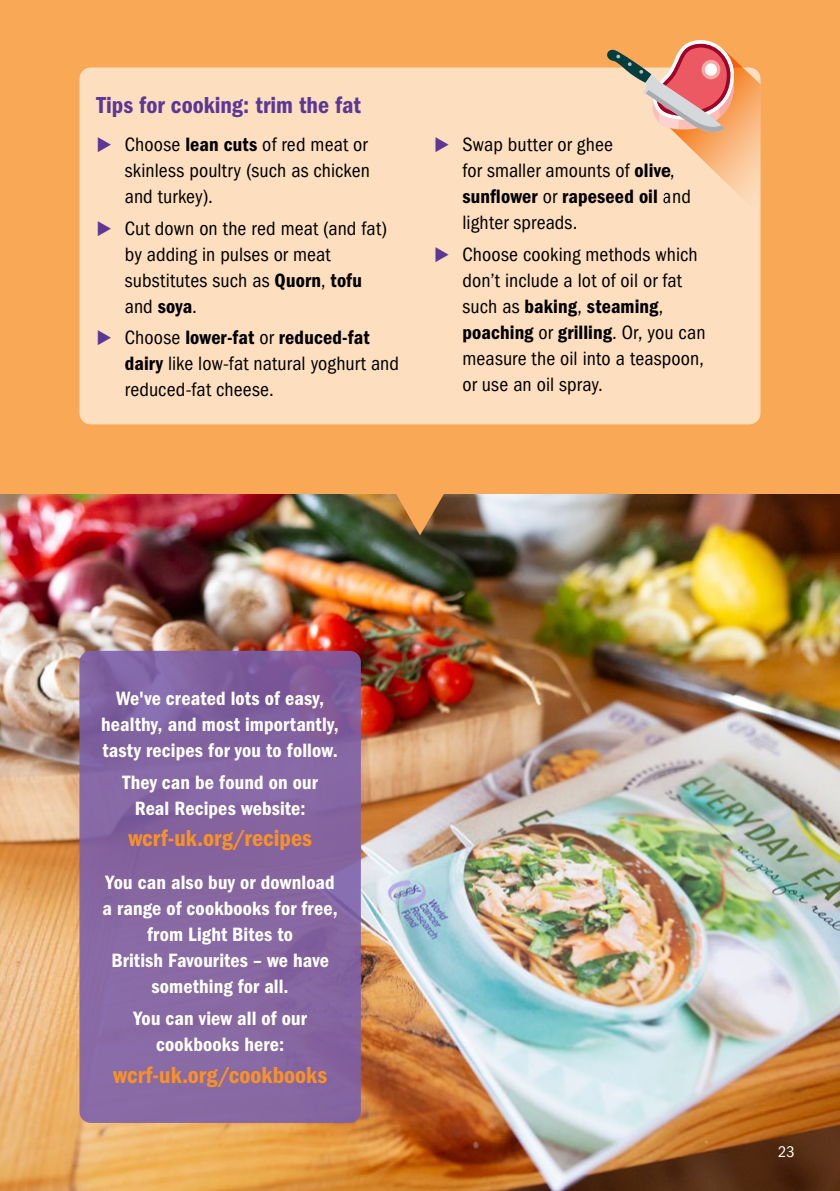
<style>
.page{position:relative;width:840px;height:1191px;background:#fff}
.page>*{position:absolute;margin:0;border:0;box-sizing:border-box;transform-origin:0 0}
.t1{font:24px "ITC Franklin Gothic Std Dm Cd";color:#f7922a}
.t2{font:24px "ITC Franklin Gothic Std Dm Cd";color:#5c3896}
.t3{font:condensed 20px/26px "ITC Franklin Gothic Std";letter-spacing:.005em;color:#000}
.t4{font:20px/26px "ITC Franklin Gothic Std Dm Cd";letter-spacing:.005em;color:#fff;text-align:center}
.t5{font:20px/26px "ITC Franklin Gothic Std Dm Cd";letter-spacing:.005em;color:#000}
.t6{font:condensed 16px "ITC Franklin Gothic Std";color:#fff}
.s1{color:#5c3896}
.s2{font-family:"ITC Franklin Gothic Std Dm Cd";font-stretch:normal}
.s3{font-family:"ITC Franklin Gothic Std";font-stretch:condensed}
</style>
<div class="page">
<img style="left:0;top:493px;width:839px;height:698px">
<div style="left:0;top:0;width:839px;height:493px;background:#f9a855"></div>
<div style="left:79px;top:67px;width:681px;height:357px;background:#fddebf;border-radius:11px"></div>
<div style="left:79px;top:651px;width:281px;height:472px;background:linear-gradient(to bottom,#8161a0,#896aa3);border-radius:11px"></div>
<svg style="left:603px;top:40px;width:157px;height:158px"></svg>
<svg style="left:394px;top:493px;width:51px;height:42px;background:#b07a3f"></svg>
<p class="t2" style="left:96px;top:92px;width:266px">Tips for cooking: trim the fat</p>
<p class="t3" style="left:125px;top:131px;width:246px;text-indent:-28px"><span class="s1">◆</span> Choose <span class="s2">lean cuts</span> of red meat or skinless poultry (such as chicken and turkey).</p>
<p class="t3" style="left:125px;top:215px;width:264px;text-indent:-28px"><span class="s1">◆</span> Cut down on the red meat (and fat) by adding in pulses or meat substitutes such as <span class="s2">Quorn</span>, <span class="s2">tofu </span>and <span class="s2">soya</span>.</p>
<p class="t5" style="left:96px;top:325px;width:274px"><span class="s1">◆</span> <span class="s3">Choose</span> lower-fat <span class="s3">or</span> reduced-fat</p>
<p class="t3" style="left:125px;top:351px;width:275px"><span class="s2">dairy</span> like low-fat natural yoghurt and reduced-fat cheese.</p>
<p class="t3" style="left:462px;top:131px;width:213px;text-indent:-28px"><span class="s1">◆</span> Swap butter or ghee<br>for smaller amounts of <span class="s2">olive</span>,</p>
<p class="t5" style="left:462px;top:183px;width:230px">sunflower <span class="s3">or</span> rapeseed oil <span class="s3">and</span></p>
<p class="t3" style="left:462px;top:209px;width:116px">lighter spreads.</p>
<p class="t3" style="left:462px;top:241px;width:236px;text-indent:-28px"><span class="s1">◆</span> Choose cooking methods which don’t include a lot of oil or fat</p>
<p class="t5" style="left:462px;top:293px;width:244px"><span class="s3">such as</span> baking<span class="s3">,</span> steaming<span class="s3">, </span>poaching <span class="s3">or</span> grilling<span class="s3">. Or, you can</span></p>
<p class="t3" style="left:462px;top:345px;width:243px">measure the oil into a teaspoon, or use an oil spray.</p>
<p class="t4" style="left:101px;top:685px;width:239px">We've created lots of easy, healthy, and most importantly, tasty recipes for you to follow.</p>
<p class="t4" style="left:122px;top:769px;width:197px">They can be found on our<br>Real Recipes website:</p>
<p class="t1" style="left:128px;top:824px;width:185px">wcrf-uk.org/recipes</p>
<p class="t4" style="left:102px;top:869px;width:236px">You can also buy or download a range of cookbooks for free, from Light Bites to<br>British Favourites – we have something for all.</p>
<p class="t4" style="left:133px;top:1005px;width:175px">You can view all of our cookbooks here:</p>
<p class="t1" style="left:113px;top:1061px;width:215px">wcrf-uk.org/cookbooks</p>
<p class="t6" style="left:777px;top:1142px;width:18px">23</p>
</div>
